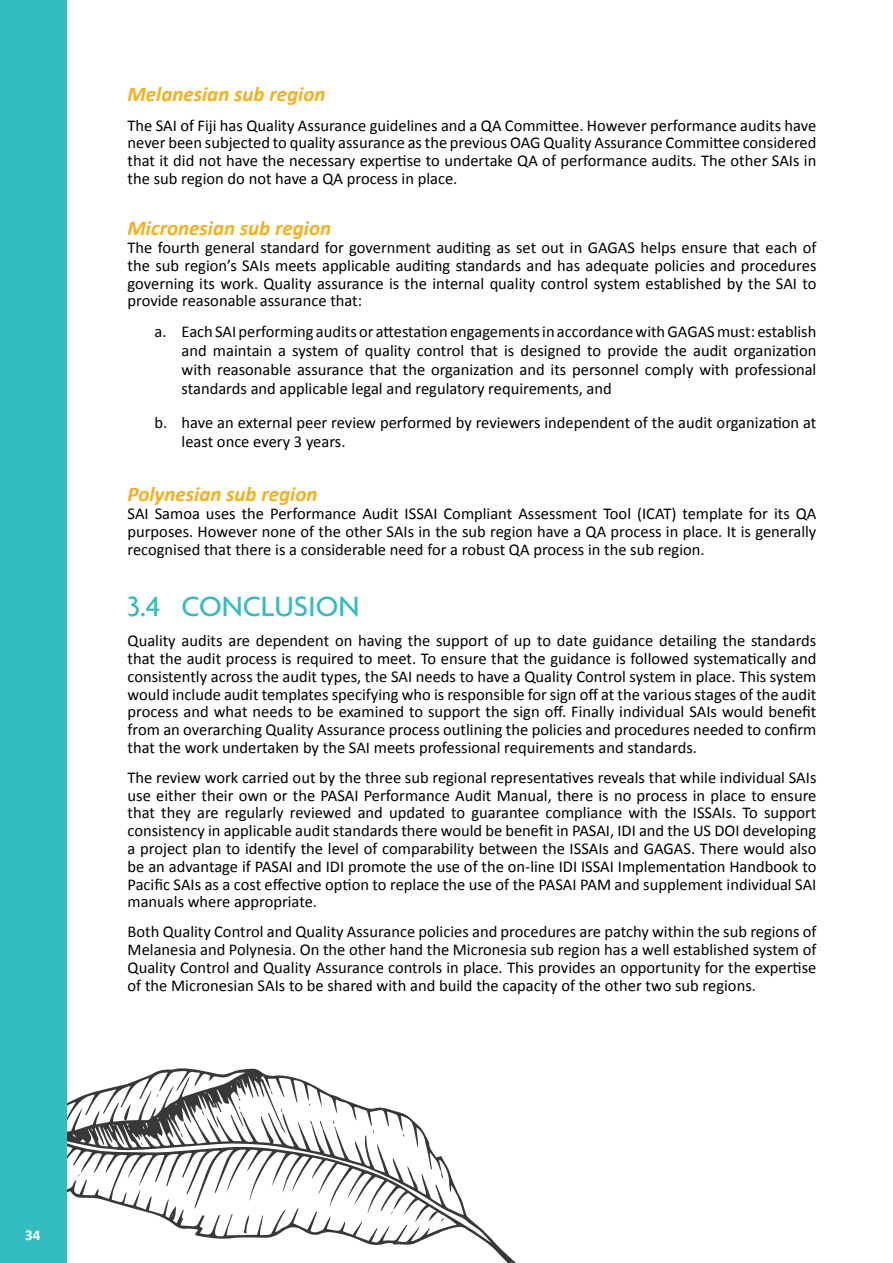
<style>
.page{position:relative;width:893px;height:1263px;background:#fff}
.page>*{position:absolute;margin:0;border:0;box-sizing:border-box;transform-origin:0 0}
.t1{font:500 30px "Agenda";color:#33bdbf}
.t2{font:italic 700 21px "Calibri";color:#f7af1c}
.t3{font:16.5px/17.9px "Calibri";color:#000;text-align:justify}
.t4{font:700 15px "Calibri";color:#fff}
</style>
<div class="page">
<svg style="left:67px;top:1068px;width:449px;height:195px"></svg>
<svg style="left:235px;top:1080px;width:6px;height:9px"></svg>
<svg style="left:244px;top:1215px;width:5px;height:19px"></svg>
<svg style="left:441px;top:1218px;width:4px;height:4px"></svg>
<svg style="left:279px;top:1122px;width:7px;height:11px"></svg>
<svg style="left:320px;top:1121px;width:3px;height:7px"></svg>
<svg style="left:441px;top:1172px;width:3px;height:7px"></svg>
<svg style="left:201px;top:1110px;width:4px;height:6px"></svg>
<svg style="left:238px;top:1097px;width:5px;height:19px"></svg>
<svg style="left:333px;top:1121px;width:3px;height:8px"></svg>
<svg style="left:124px;top:1104px;width:7px;height:16px"></svg>
<div style="left:0;top:0;width:67px;height:1263px;background:#33bdbf"></div>
<p class="t2" style="left:128px;top:81px;width:199px">Melanesian sub region</p>
<p class="t3" style="left:128px;top:115px;width:690px">The SAI of Fiji has Quality Assurance guidelines and a QA Committee. However performance audits have never been subjected to quality assurance as the previous OAG Quality Assurance Committee considered that it did not have the necessary expertise to undertake QA of performance audits. The other SAIs in the sub region do not have a QA process in place.</p>
<p class="t2" style="left:128px;top:215px;width:205px">Micronesian sub region</p>
<p class="t3" style="left:128px;top:238px;width:690px">The fourth general standard for government auditing as set out in GAGAS helps ensure that each of the sub region’s SAIs meets applicable auditing standards and has adequate policies and procedures governing its work. Quality assurance is the internal quality control system established by the SAI to provide reasonable assurance that:</p>
<p class="t3" style="left:182px;top:322px;width:636px;line-height:18.9px;text-indent:-27px">a. Each SAI performing audits or attestation engagements in accordance with GAGAS must: establish and maintain a system of quality control that is designed to provide the audit organization with reasonable assurance that the organization and its personnel comply with professional standards and applicable legal and regulatory requirements, and</p>
<p class="t3" style="left:182px;top:413px;width:636px;line-height:18.9px;text-indent:-27px">b. have an external peer review performed by reviewers independent of the audit organization at least once every 3 years.</p>
<p class="t2" style="left:128px;top:481px;width:191px">Polynesian sub region</p>
<p class="t3" style="left:128px;top:504px;width:690px">SAI Samoa uses the Performance Audit ISSAI Compliant Assessment Tool (ICAT) template for its QA purposes. However none of the other SAIs in the sub region have a QA process in place. It is generally recognised that there is a considerable need for a robust QA process in the sub region.</p>
<h1 class="t1" style="left:128px;top:588px;width:234px">3.4 CONCLUSION</h1>
<p class="t3" style="left:128px;top:631px;width:690px">Quality audits are dependent on having the support of up to date guidance detailing the standards that the audit process is required to meet. To ensure that the guidance is followed systematically and consistently across the audit types, the SAI needs to have a Quality Control system in place. This system would include audit templates specifying who is responsible for sign off at the various stages of the audit process and what needs to be examined to support the sign off. Finally individual SAIs would benefit from an overarching Quality Assurance process outlining the policies and procedures needed to confirm that the work undertaken by the SAI meets professional requirements and standards.</p>
<p class="t3" style="left:128px;top:768px;width:690px">The review work carried out by the three sub regional representatives reveals that while individual SAIs use either their own or the PASAI Performance Audit Manual, there is no process in place to ensure that they are regularly reviewed and updated to guarantee compliance with the ISSAIs. To support consistency in applicable audit standards there would be benefit in PASAI, IDI and the US DOI developing a project plan to identify the level of comparability between the ISSAIs and GAGAS. There would also be an advantage if PASAI and IDI promote the use of the on-line IDI ISSAI Implementation Handbook to Pacific SAIs as a cost effective option to replace the use of the PASAI PAM and supplement individual SAI manuals where appropriate.</p>
<p class="t3" style="left:128px;top:922px;width:690px">Both Quality Control and Quality Assurance policies and procedures are patchy within the sub regions of Melanesia and Polynesia. On the other hand the Micronesia sub region has a well established system of Quality Control and Quality Assurance controls in place. This provides an opportunity for the expertise of the Micronesian SAIs to be shared with and build the capacity of the other two sub regions.</p>
<p class="t4" style="left:25px;top:1226px;width:17px">34</p>
</div>
